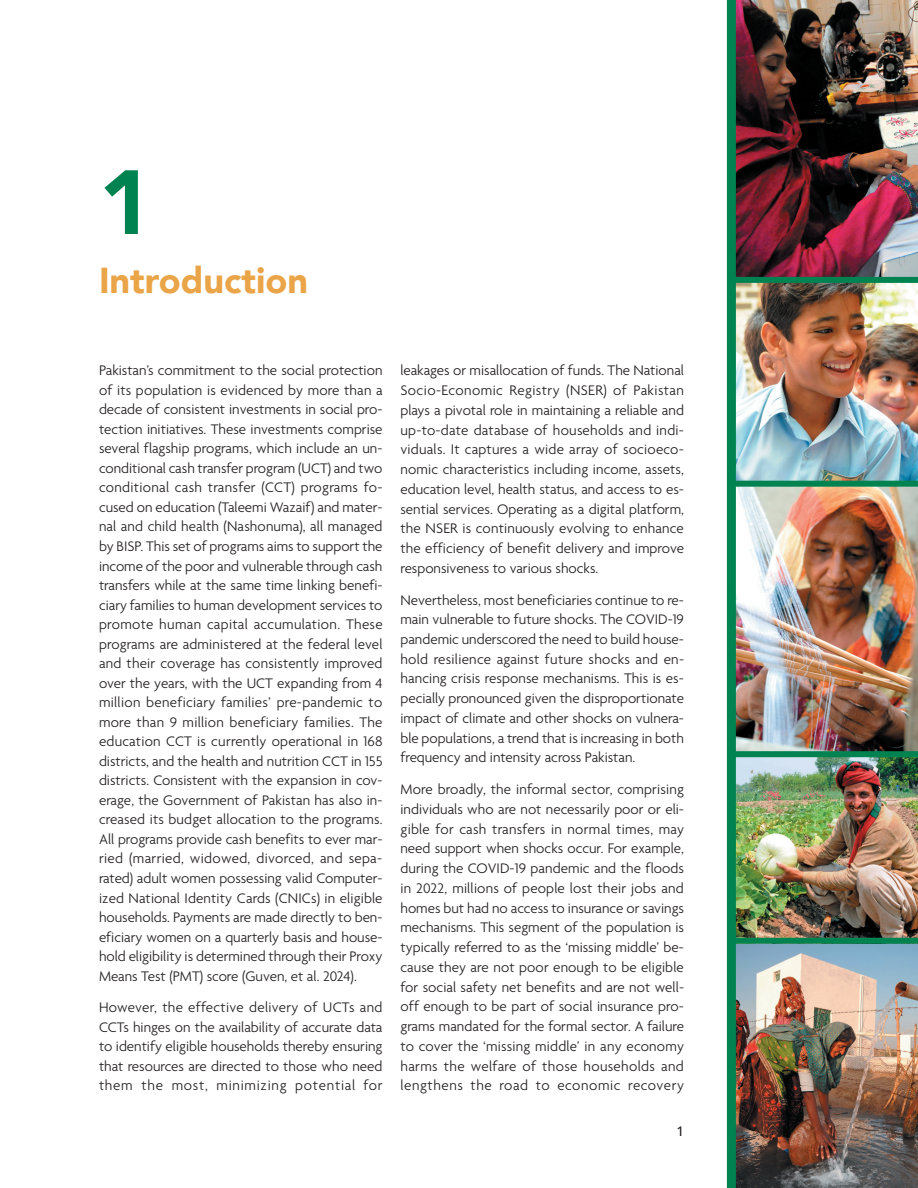
<style>
.page{position:relative;width:918px;height:1188px;background:#fff}
.page>*{position:absolute;margin:0;border:0;box-sizing:border-box;transform-origin:0 0}
.t1{font:900 90px "Avenir";color:#008351}
.t2{font:900 36px "Avenir";color:#eaa549}
.t3{font:300 15px/19.5px "Agenda";color:#231f20;text-align:justify}
.t4{font:500 13.5px "Avenir";color:#231f20}
</style>
<div class="page">
<img style="left:736px;top:0;width:182px;height:481px">
<img style="left:736px;top:944px;width:182px;height:244px">
<img style="left:736px;top:757px;width:182px;height:181px">
<img style="left:736px;top:487px;width:182px;height:264px">
<div style="left:727px;top:0;width:9px;height:1188px;background:#008351"></div>
<div style="left:731px;top:277px;width:187px;height:6px;background:#008351"></div>
<div style="left:731px;top:481px;width:187px;height:6px;background:#008351"></div>
<div style="left:731px;top:751px;width:187px;height:6px;background:#008351"></div>
<div style="left:731px;top:938px;width:187px;height:6px;background:#008351"></div>
<h1 class="t1" style="left:99px;top:126px;width:55px">1</h1>
<h2 class="t2" style="left:99px;top:249px;width:211px">Introduction</h2>
<p class="t3" style="left:99px;top:362px;width:285px">Pakistan’s commitment to the social protection of its population is evidenced by more than a decade of consistent investments in social pro&shy;tection initiatives. These investments comprise several flagship programs, which include an un&shy;conditional cash transfer program (UCT) and two conditional cash transfer (CCT) programs fo&shy;cused on education (Taleemi Wazaif) and mater&shy;nal and child health (Nashonuma), all managed by BISP. This set of programs aims to support the income of the poor and vulnerable through cash transfers while at the same time linking benefi&shy;ciary families to human development services to promote human capital accumulation. These programs are administered at the federal level and their coverage has consistently improved over the years, with the UCT expanding from 4 million beneficiary families’ pre-pandemic to more than 9 million beneficiary families. The education CCT is currently operational in 168 districts, and the health and nutrition CCT in 155 districts. Consistent with the expansion in cov&shy;erage, the Government of Pakistan has also in&shy;creased its budget allocation to the programs.<br>All programs provide cash benefits to ever mar&shy;ried (married, widowed, divorced, and sepa&shy;rated) adult women possessing valid Computer&shy;ized National Identity Cards (CNICs) in eligible households. Payments are made directly to ben&shy;eficiary women on a quarterly basis and house&shy;hold eligibility is determined through their Proxy Means Test (PMT) score (Guven, et al. 2024).</p>
<p class="t3" style="left:99px;top:999px;width:285px">However, the effective delivery of UCTs and CCTs hinges on the availability of accurate data to identify eligible households thereby ensuring that resources are directed to those who need them the most, minimizing potential for</p>
<p class="t3" style="left:400px;top:362px;width:285px">leakages or misallocation of funds. The National Socio-Economic Registry (NSER) of Pakistan plays a pivotal role in maintaining a reliable and up-to-date database of households and indi&shy;viduals. It captures a wide array of socioeco&shy;nomic characteristics including income, assets, education level, health status, and access to es&shy;sential services. Operating as a digital platform, the NSER is continuously evolving to enhance the efficiency of benefit delivery and improve responsiveness to various shocks.</p>
<p class="t3" style="left:400px;top:591px;width:285px">Nevertheless, most beneficiaries continue to re&shy;main vulnerable to future shocks. The COVID-19 pandemic underscored the need to build house&shy;hold resilience against future shocks and en&shy;hancing crisis response mechanisms. This is es&shy;pecially pronounced given the disproportionate impact of climate and other shocks on vulnera&shy;ble populations, a trend that is increasing in both frequency and intensity across Pakistan.</p>
<p class="t3" style="left:400px;top:780px;width:285px">More broadly, the informal sector, comprising individuals who are not necessarily poor or eli&shy;gible for cash transfers in normal times, may need support when shocks occur. For example, during the COVID-19 pandemic and the floods in 2022, millions of people lost their jobs and homes but had no access to insurance or savings mechanisms. This segment of the population is typically referred to as the ‘missing middle’ be&shy;cause they are not poor enough to be eligible for social safety net benefits and are not well&shy;off enough to be part of social insurance pro&shy;grams mandated for the formal sector. A failure to cover the ‘missing middle’ in any economy harms the welfare of those households and lengthens the road to economic recovery</p>
<p class="t4" style="left:676px;top:1119px;width:9px">1</p>
</div>
